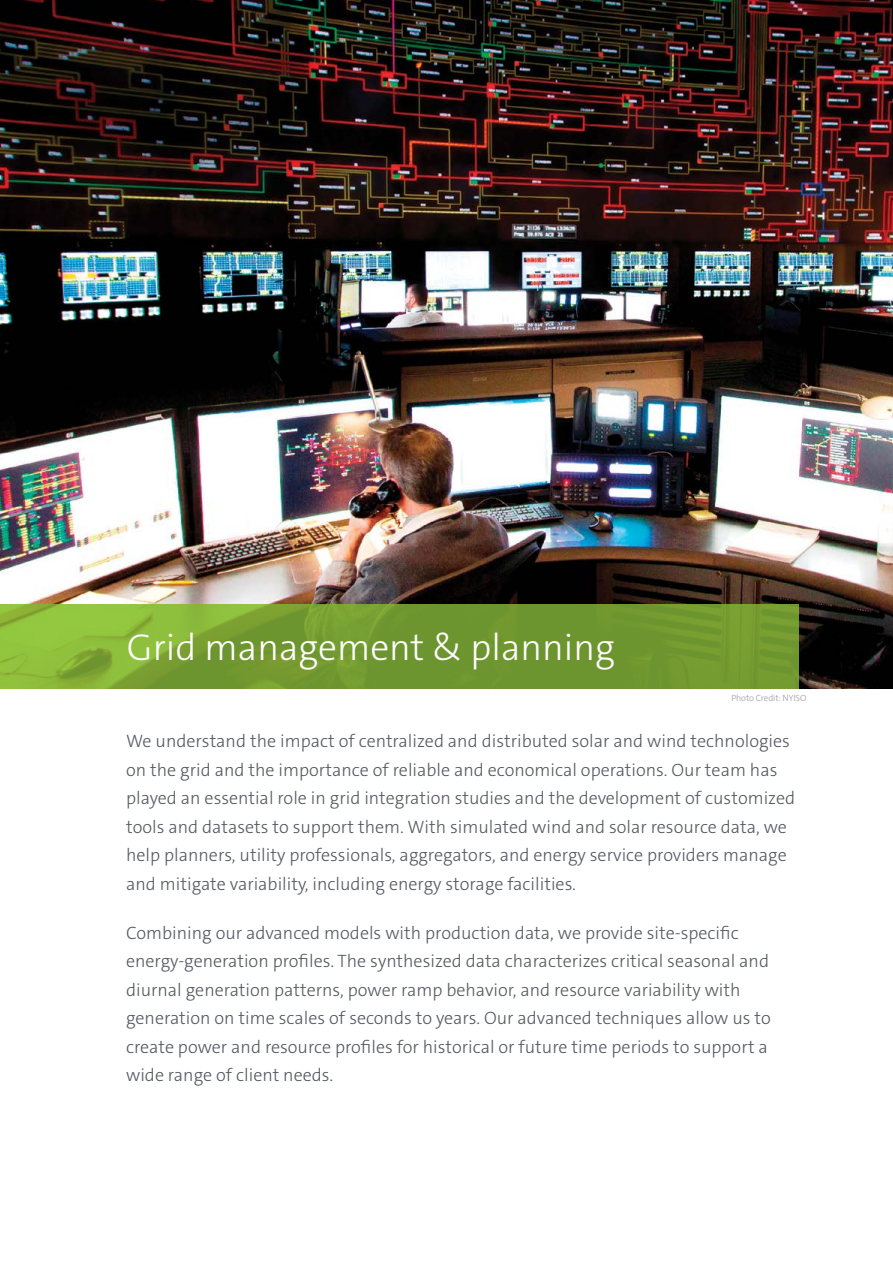
<style>
.page{position:relative;width:893px;height:1263px;background:#fff}
.page>*{position:absolute;margin:0;border:0;box-sizing:border-box;transform-origin:0 0}
.t1{font:300 37.5px "The Sans C5";color:#fff}
.t2{font:300 18px/28.5px "The Sans C5";color:#555962}
.t3{font:300 9px "The Sans C5";letter-spacing:-.015em;color:#9a9aa0}
</style>
<div class="page">
<img style="left:0;top:0;width:893px;height:688px">
<svg style="left:0;top:604px;width:799px;height:84px;fill:#729830"></svg>
<h1 class="t1" style="left:127px;top:623px;width:490px">Grid management &amp; planning</h1>
<p class="t3" style="left:731px;top:692px;width:76px">Photo Credit: NYISO</p>
<p class="t2" style="left:126px;top:727px;width:671px">We understand the impact of centralized and distributed solar and wind technologies on the grid and the importance of reliable and economical operations. Our team has played an essential role in grid integration studies and the development of customized tools and datasets to support them. With simulated wind and solar resource data, we help planners, utility professionals, aggregators, and energy service providers manage and mitigate variability, including energy storage facilities.</p>
<p class="t2" style="left:126px;top:918px;width:646px">Combining our advanced models with production data, we provide site-specific energy-generation profiles. The synthesized data characterizes critical seasonal and diurnal generation patterns, power ramp behavior, and resource variability with generation on time scales of seconds to years. Our advanced techniques allow us to create power and resource profiles for historical or future time periods to support a wide range of client needs.</p>
</div>
